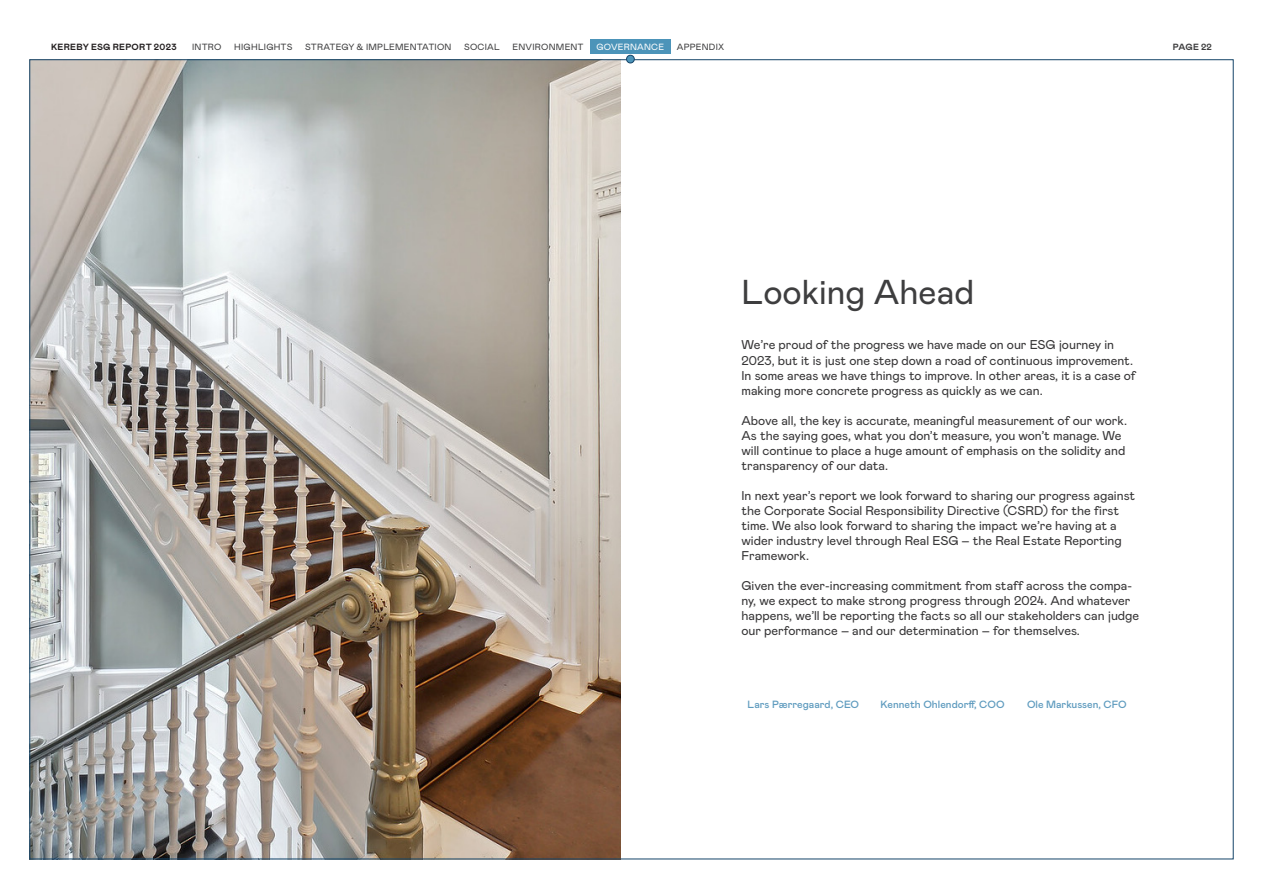
<style>
.page{position:relative;width:1263px;height:893px;background:#fff}
.page>*{position:absolute;margin:0;border:0;box-sizing:border-box;transform-origin:0 0}
.Overskrift_2_0{font:34.5px "Mabry Pro";color:#3e3e3f}
.Brødtekst{font:12.75px/15px "Mabry Pro";color:#363536}
.t1{font:500 10.5px "Mabry Pro";color:#609cbf}
.Navigering{font:9px "Mabry Pro";letter-spacing:.025em;color:#3e3e3f}
.Navigering-2{font:700 9px "Mabry Pro";letter-spacing:.035em;color:#231f20}
.Navigering-3{font:9px "Mabry Pro";letter-spacing:.025em;color:#fff}
.t2{font:700 9px "Mabry Pro";color:#3e3e3f}
</style>
<div class="page">
<img style="left:32px;top:62px;width:589px;height:795px">
<div style="left:590px;top:39px;width:81px;height:15px;background:#4c94b9"></div>
<div style="left:626px;top:55px;width:8px;height:8px;background:#4c94b9;border-radius:50%"></div>
<div style="left:626px;top:55px;width:9px;height:8px;border:1px solid #144468;border-radius:50%"></div>
<p class="Navigering-2" style="left:51px;top:40px;width:127px">KEREBY ESG REPORT 2023</p>
<p class="Navigering" style="left:192px;top:40px;width:31px">INTRO</p>
<p class="Navigering" style="left:234px;top:40px;width:60px">HIGHLIGHTS</p>
<p class="Navigering" style="left:305px;top:40px;width:148px">STRATEGY &amp; IMPLEMENTATION</p>
<p class="Navigering" style="left:464px;top:40px;width:37px">SOCIAL</p>
<p class="Navigering" style="left:512px;top:40px;width:73px">ENVIRONMENT</p>
<p class="Navigering-3" style="left:596px;top:40px;width:69px">GOVERNANCE</p>
<p class="Navigering" style="left:677px;top:40px;width:49px">APPENDIX</p>
<p class="t2" style="left:1173px;top:40px;width:41px">PAGE 22</p>
<p class="Overskrift_2_0" style="left:741px;top:268px;width:234px">Looking Ahead</p>
<p class="Brødtekst" style="left:741px;top:337px;width:396px">We’re proud of the progress we have made on our ESG journey in 2023, but it is just one step down a road of continuous improvement.<br>In some areas we have things to improve. In other areas, it is a case of making more concrete progress as quickly as we can.</p>
<p class="Brødtekst" style="left:741px;top:412px;width:387px">Above all, the key is accurate, meaningful measurement of our work.<br>As the saying goes, what you don’t measure, you won’t manage. We will continue to place a huge amount of emphasis on the solidity and transparency of our data.</p>
<p class="Brødtekst" style="left:741px;top:487px;width:395px">In next year’s report we look forward to sharing our progress against the Corporate Social Responsibility Directive (CSRD) for the first time. We also look forward to sharing the impact we’re having at a wider industry level through Real ESG – the Real Estate Reporting Framework.</p>
<p class="Brødtekst" style="left:741px;top:577px;width:399px">Given the ever-increasing commitment from staff across the compa&shy;ny, we expect to make strong progress through 2024. And whatever happens, we’ll be reporting the facts so all our stakeholders can judge our performance – and our determination – for themselves.</p>
<p class="t1" style="left:748px;top:697px;width:113px">Lars Pærregaard, CEO</p>
<p class="t1" style="left:880px;top:697px;width:126px">Kenneth Ohlendorff, COO</p>
<p class="t1" style="left:1027px;top:697px;width:101px">Ole Markussen, CFO</p>
</div>
